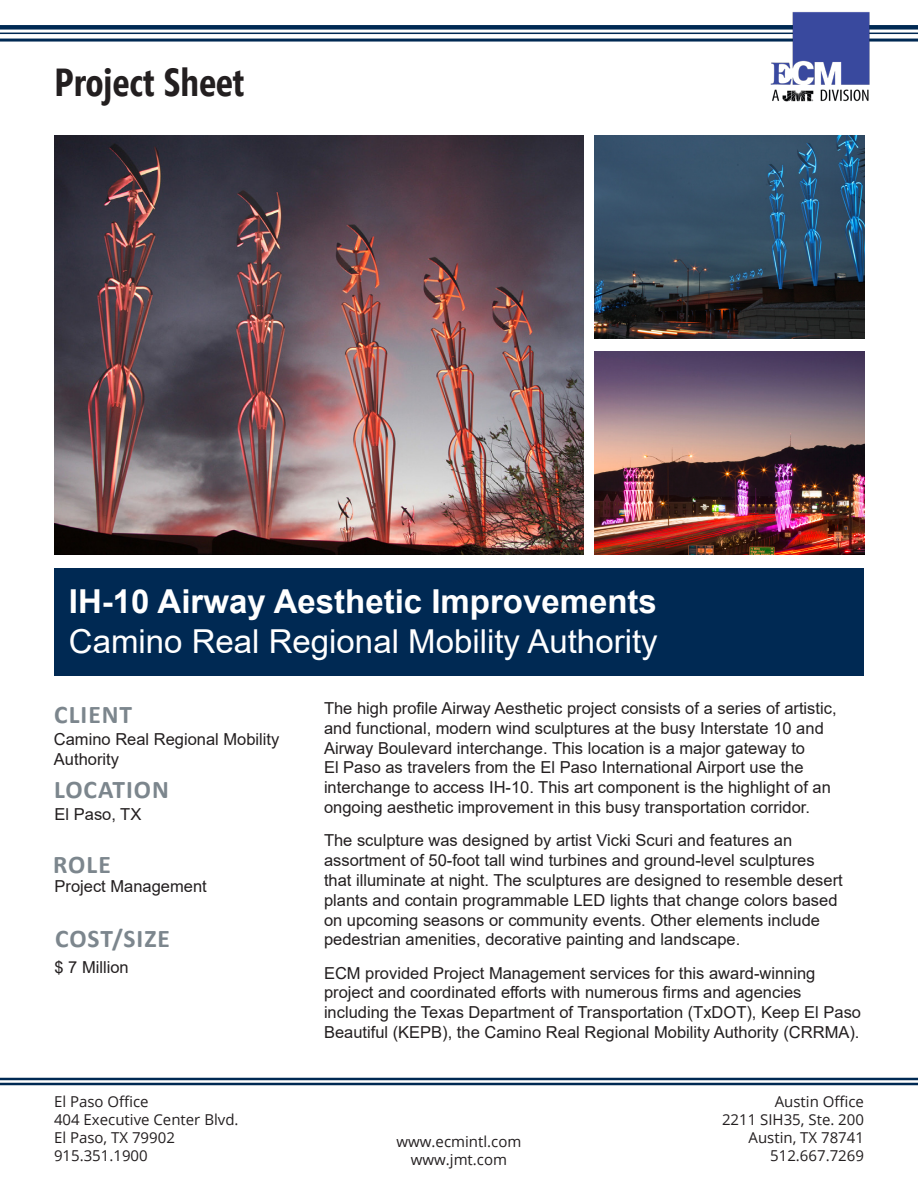
<style>
.page{position:relative;width:918px;height:1188px;background:#fff}
.page>*{position:absolute;margin:0;border:0;box-sizing:border-box;transform-origin:0 0}
.t1{font:700 39px "Segoe Condensed";color:#231f20}
.t2{font:33px "Arial";color:#fff}
.t3{font:700 33px "Arial";color:#fff}
.t4{font:700 25.5px "Calibri";letter-spacing:.04em;color:#7c868d}
.t5{font:16.5px/19.8px "Arial";color:#231f20}
.t6{font:15px/18px "Open Sans";color:#231f20}
</style>
<div class="page">
<hr style="left:0;top:1078px;width:918px;height:2px;background:#002953">
<hr style="left:0;top:1083px;width:918px;height:2px;background:#002953">
<div style="left:55px;top:568px;width:809px;height:108px;background:#002953"></div>
<div style="left:0;top:25px;width:918px;height:5px;background:#002953"></div>
<hr style="left:0;top:33px;width:918px;height:1px;background:#002953">
<hr style="left:0;top:39px;width:918px;height:3px;background:#002953">
<img style="left:768px;top:12px;width:104px;height:89px">
<img style="left:55px;top:135px;width:529px;height:419px">
<img style="left:595px;top:135px;width:270px;height:203px">
<img style="left:595px;top:351px;width:270px;height:203px">
<h1 class="t1" style="left:55px;top:58px;width:191px">Project Sheet</h1>
<h2 class="t3" style="left:69px;top:578px;width:590px">IH-10 Airway Aesthetic Improvements</h2>
<h2 class="t2" style="left:69px;top:619px;width:590px">Camino Real Regional Mobility Authority</h2>
<h3 class="t4" style="left:54px;top:696px;width:79px">CLIENT</h3>
<p class="t5" style="left:54px;top:730px;width:227px">Camino Real Regional Mobility<br>Authority</p>
<h3 class="t4" style="left:54px;top:771px;width:116px">LOCATION</h3>
<p class="t5" style="left:55px;top:804px;width:88px">El Paso, TX</p>
<h3 class="t4" style="left:53px;top:846px;width:59px">ROLE</h3>
<p class="t5" style="left:55px;top:876px;width:154px">Project Management</p>
<h3 class="t4" style="left:55px;top:921px;width:116px">COST/SIZE</h3>
<p class="t5" style="left:55px;top:957px;width:76px">$ 7 Million</p>
<p class="t5" style="left:324px;top:698px;width:514px">The high profile Airway Aesthetic project consists of a series of artistic, and functional, modern wind sculptures at the busy Interstate 10 and Airway Boulevard interchange. This location is a major gateway to<br>El Paso as travelers from the El Paso International Airport use the interchange to access IH-10. This art component is the highlight of an ongoing aesthetic improvement in this busy transportation corridor.</p>
<p class="t5" style="left:324px;top:831px;width:520px">The sculpture was designed by artist Vicki Scuri and features an assortment of 50-foot tall wind turbines and ground-level sculptures that illuminate at night. The sculptures are designed to resemble desert plants and contain programmable LED lights that change colors based on upcoming seasons or community events. Other elements include pedestrian amenities, decorative painting and landscape.</p>
<p class="t5" style="left:324px;top:963px;width:539px">ECM provided Project Management services for this award-winning project and coordinated efforts with numerous firms and agencies including the Texas Department of Transportation (TxDOT), Keep El Paso Beautiful (KEPB), the Camino Real Regional Mobility Authority (CRRMA).</p>
<p class="t6" style="left:54px;top:1092px;width:186px">El Paso Office<br>404 Executive Center Blvd.<br>El Paso, TX 79902<br>915.351.1900</p>
<p class="t6" style="left:722px;top:1092px;width:144px;text-align:right">Austin Office<br>2211 SIH35, Ste. 200<br>Austin, TX 78741<br>512.667.7269</p>
<p class="t6" style="left:397px;top:1132px;width:126px;text-align:center">www.ecmintl.com www.jmt.com</p>
</div>
